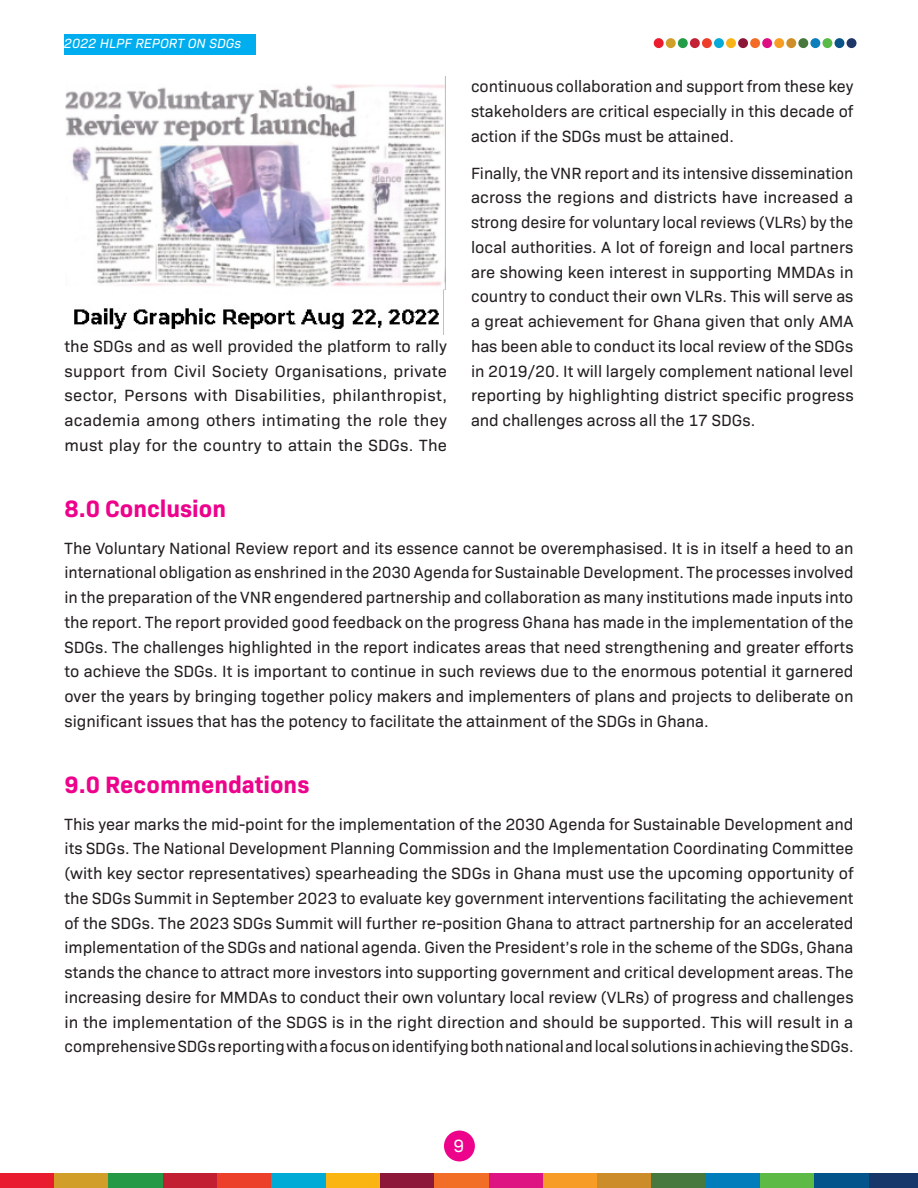
<style>
.page{position:relative;width:918px;height:1188px;background:#fff}
.page>*{position:absolute;margin:0;border:0;box-sizing:border-box;transform-origin:0 0}
.Heading_1{font:700 24px "Bio Sans";color:#ed028c}
.t1{font:18px "Bio Sans";color:#fff}
.column{font:16.5px/24.8px "Bio Sans";color:#231f20;text-align:justify}
.t2{font:italic 13.5px "Bio Sans";color:#fff}
</style>
<div class="page">
<div style="left:444px;top:1131px;width:31px;height:30px;background:#ed028c;border-radius:50%"></div>
<div style="left:0;top:1173px;width:54px;height:15px;background:#e81c2e"></div>
<div style="left:54px;top:1173px;width:55px;height:15px;background:#d19e29"></div>
<div style="left:109px;top:1173px;width:54px;height:15px;background:#269947"></div>
<div style="left:163px;top:1173px;width:54px;height:15px;background:#c21f33"></div>
<div style="left:217px;top:1173px;width:55px;height:15px;background:#ed402b"></div>
<div style="left:272px;top:1173px;width:54px;height:15px;background:#00abd6"></div>
<div style="left:326px;top:1173px;width:54px;height:15px;background:#fab512"></div>
<div style="left:380px;top:1173px;width:55px;height:15px;background:#8c1738"></div>
<div style="left:435px;top:1173px;width:54px;height:15px;background:#f26e26"></div>
<div style="left:489px;top:1173px;width:54px;height:15px;background:#de1482"></div>
<div style="left:543px;top:1173px;width:54px;height:15px;background:#f79c26"></div>
<div style="left:597px;top:1173px;width:55px;height:15px;background:#cc8c29"></div>
<div style="left:652px;top:1173px;width:54px;height:15px;background:#47783d"></div>
<div style="left:706px;top:1173px;width:54px;height:15px;background:#007dba"></div>
<div style="left:760px;top:1173px;width:55px;height:15px;background:#5cba45"></div>
<div style="left:815px;top:1173px;width:54px;height:15px;background:#03548a"></div>
<div style="left:869px;top:1173px;width:49px;height:15px;background:#173669"></div>
<div style="left:64px;top:34px;width:192px;height:21px;background:#00aeef"></div>
<div style="left:654px;top:38px;width:10px;height:10px;background:#ea1c2d;border-radius:50%"></div>
<div style="left:666px;top:38px;width:10px;height:10px;background:#d09f29;border-radius:50%"></div>
<div style="left:678px;top:38px;width:10px;height:10px;background:#249b47;border-radius:50%"></div>
<div style="left:690px;top:38px;width:10px;height:10px;background:#c22034;border-radius:50%"></div>
<div style="left:702px;top:38px;width:10px;height:10px;background:#ec3e2a;border-radius:50%"></div>
<div style="left:714px;top:38px;width:10px;height:10px;background:#08aad7;border-radius:50%"></div>
<div style="left:726px;top:38px;width:10px;height:10px;background:#f9b317;border-radius:50%"></div>
<div style="left:738px;top:38px;width:10px;height:10px;background:#8b1738;border-radius:50%"></div>
<div style="left:750px;top:38px;width:10px;height:10px;background:#f36c27;border-radius:50%"></div>
<div style="left:762px;top:38px;width:10px;height:10px;background:#de0e83;border-radius:50%"></div>
<div style="left:774px;top:38px;width:10px;height:10px;background:#f89c24;border-radius:50%"></div>
<div style="left:786px;top:38px;width:10px;height:10px;background:#ce8d29;border-radius:50%"></div>
<div style="left:798px;top:38px;width:10px;height:10px;background:#48773e;border-radius:50%"></div>
<div style="left:810px;top:38px;width:10px;height:10px;background:#0d7dbb;border-radius:50%"></div>
<div style="left:822px;top:38px;width:10px;height:10px;background:#59ba47;border-radius:50%"></div>
<div style="left:835px;top:38px;width:9px;height:10px;background:#0b5489;border-radius:50%"></div>
<div style="left:847px;top:38px;width:9px;height:10px;background:#1e3668;border-radius:50%"></div>
<img style="left:65px;top:76px;width:381px;height:259px">
<p class="t2" style="left:64px;top:33px;width:179px">2022 HLPF REPORT ON SDGs</p>
<p class="column" style="left:64px;top:333px;width:384px">the SDGs and as well provided the platform to rally support from Civil Society Organisations, private sector, Persons with Disabilities, philanthropist, academia among others intimating the role they must play for the country to attain the SDGs. The</p>
<p class="column" style="left:471px;top:73px;width:384px">continuous collaboration and support from these key stakeholders are critical especially in this decade of action if the SDGs must be attained.</p>
<p class="column" style="left:471px;top:159px;width:384px">Finally, the VNR report and its intensive dissemination across the regions and districts have increased a strong desire for voluntary local reviews (VLRs) by the local authorities. A lot of foreign and local partners are showing keen interest in supporting MMDAs in country to conduct their own VLRs. This will serve as a great achievement for Ghana given that only AMA has been able to conduct its local review of the SDGs in 2019/20. It will largely complement national level reporting by highlighting district specific progress and challenges across all the 17 SDGs.</p>
<p class="Heading_1" style="left:64px;top:490px;width:163px">8.0 Conclusion</p>
<p class="column" style="left:64px;top:534px;width:791px">The Voluntary National Review report and its essence cannot be overemphasised. It is in itself a heed to an international obligation as enshrined in the 2030 Agenda for Sustainable Development. The processes involved in the preparation of the VNR engendered partnership and collaboration as many institutions made inputs into the report. The report provided good feedback on the progress Ghana has made in the implementation of the SDGs. The challenges highlighted in the report indicates areas that need strengthening and greater efforts to achieve the SDGs. It is important to continue in such reviews due to the enormous potential it garnered over the years by bringing together policy makers and implementers of plans and projects to deliberate on significant issues that has the potency to facilitate the attainment of the SDGs in Ghana.</p>
<p class="Heading_1" style="left:64px;top:766px;width:246px">9.0 Recommendations</p>
<p class="column" style="left:64px;top:810px;width:791px">This year marks the mid-point for the implementation of the 2030 Agenda for Sustainable Development and its SDGs. The National Development Planning Commission and the Implementation Coordinating Committee (with key sector representatives) spearheading the SDGs in Ghana must use the upcoming opportunity of the SDGs Summit in September 2023 to evaluate key government interventions facilitating the achievement of the SDGs. The 2023 SDGs Summit will further re-position Ghana to attract partnership for an accelerated implementation of the SDGs and national agenda. Given the President’s role in the scheme of the SDGs, Ghana stands the chance to attract more investors into supporting government and critical development areas. The increasing desire for MMDAs to conduct their own voluntary local review (VLRs) of progress and challenges in the implementation of the SDGS is in the right direction and should be supported. This will result in a comprehensive SDGs reporting with a focus on identifying both national and local solutions in achieving the SDGs.</p>
<p class="t1" style="left:454px;top:1132px;width:12px">9</p>
</div>
